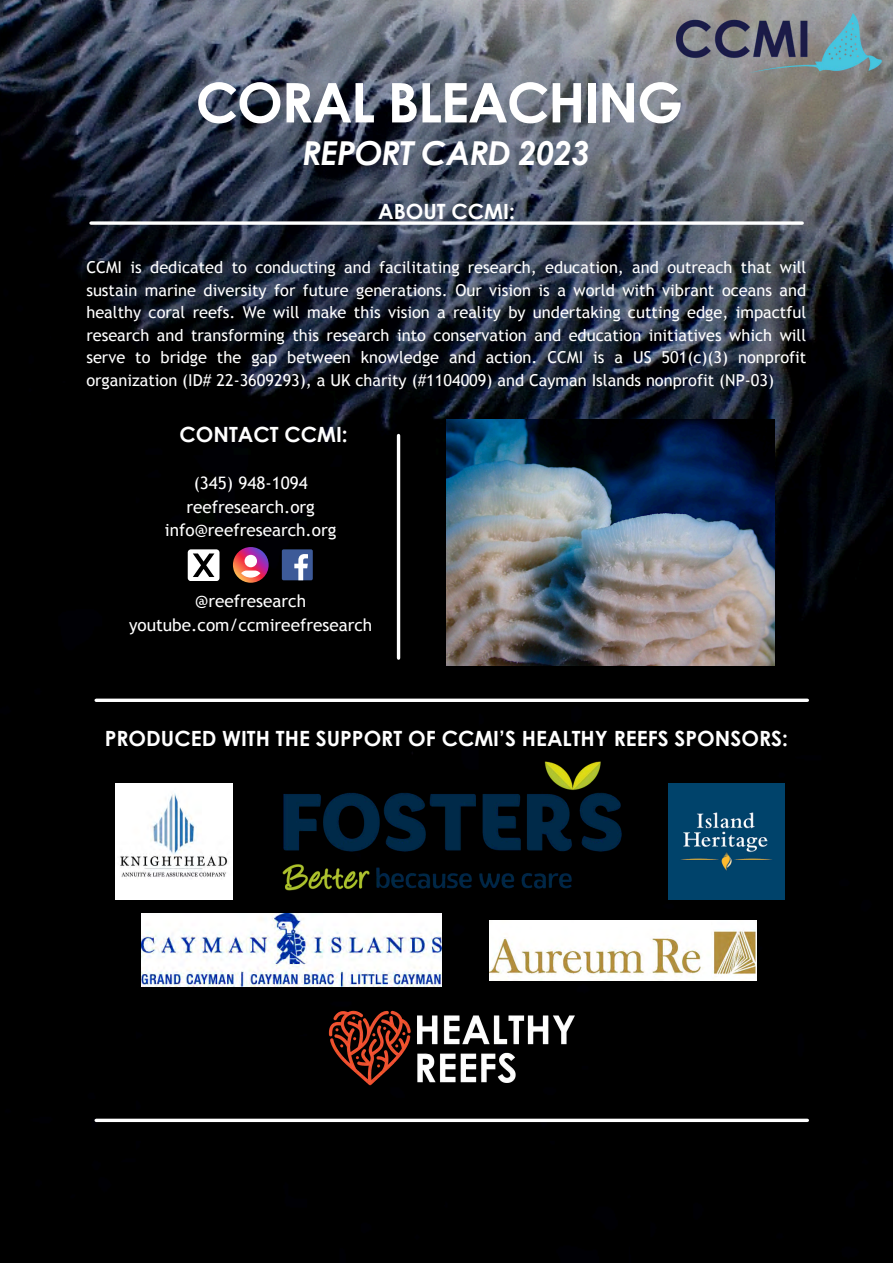
<style>
.page{position:relative;width:893px;height:1263px;background:#fff}
.page>*{position:absolute;margin:0;border:0;box-sizing:border-box;transform-origin:0 0}
.t1{font:700 54.75px "Century Gothic";letter-spacing:-.025em;color:#fff}
.t2{font:italic 700 33px "Century Gothic";letter-spacing:-.025em;color:#fff}
.t3{font:700 21px "Century Gothic";color:#fff}
.t4{font:17.17px "Trebuchet MS";color:#fff}
.t5{font:16.42px/22.5px "Trebuchet MS";color:#fff;text-align:justify}
</style>
<div class="page">
<img style="left:0;top:0;width:893px;height:1263px">
<hr style="left:96px;top:1119px;width:711px;height:3px;background:#fff">
<svg style="left:91px;top:221px;width:711px;height:4px"></svg>
<img style="left:677px;top:13px;width:204px;height:59px">
<img style="left:322px;top:1006px;width:260px;height:85px">
<svg style="left:233px;top:547px;width:36px;height:36px"></svg>
<svg style="left:241px;top:570px;width:19px;height:8px"></svg>
<div style="left:244px;top:555px;width:13px;height:12px;background:#fffcfc;border-radius:50%"></div>
<div style="left:282px;top:549px;width:31px;height:31px;background:#3d5a98;border-radius:2px"></div>
<svg style="left:294px;top:554px;width:14px;height:26px"></svg>
<img style="left:142px;top:914px;width:299px;height:73px">
<img style="left:489px;top:920px;width:267px;height:60px">
<img style="left:668px;top:784px;width:116px;height:116px">
<img style="left:282px;top:761px;width:341px;height:129px">
<img style="left:115px;top:784px;width:117px;height:116px">
<svg style="left:188px;top:549px;width:31px;height:32px"></svg>
<svg style="left:96px;top:698px;width:711px;height:4px"></svg>
<hr style="left:397px;top:435px;width:3px;height:223px;background:#fff">
<img style="left:446px;top:419px;width:328px;height:247px">
<h2 class="t1" style="left:196px;top:67px;width:489px">CORAL BLEACHING</h2>
<h2 class="t2" style="left:302px;top:132px;width:289px">REPORT CARD 2023</h2>
<p class="t3" style="left:378px;top:198px;width:138px">ABOUT CCMI:</p>
<p class="t5" style="left:86px;top:256px;width:721px">CCMI is dedicated to conducting and facilitating research, education, and outreach that will sustain marine diversity for future generations. Our vision is a world with vibrant oceans and healthy coral reefs. We will make this vision a reality by undertaking cutting edge, impactful research and transforming this research into conservation and education initiatives which will serve to bridge the gap between knowledge and action. CCMI is a US 501(c)(3) nonprofit organization (ID# 22-3609293), a UK charity (#1104009) and Cayman Islands nonprofit (NP-03)</p>
<p class="t3" style="left:180px;top:421px;width:170px">CONTACT CCMI:</p>
<h2 class="t4" style="left:194px;top:473px;width:116px">(345) 948-1094</h2>
<p class="t4" style="left:186px;top:496px;width:130px">reefresearch.org</p>
<h2 class="t4" style="left:165px;top:520px;width:173px">info@reefresearch.org</h2>
<p class="t4" style="left:195px;top:591px;width:112px">@reefresearch</p>
<p class="t4" style="left:129px;top:614px;width:245px">youtube.com/ccmireefresearch</p>
<p class="t3" style="left:105px;top:725px;width:685px">PRODUCED WITH THE SUPPORT OF CCMI’S HEALTHY REEFS SPONSORS:</p>
</div>
